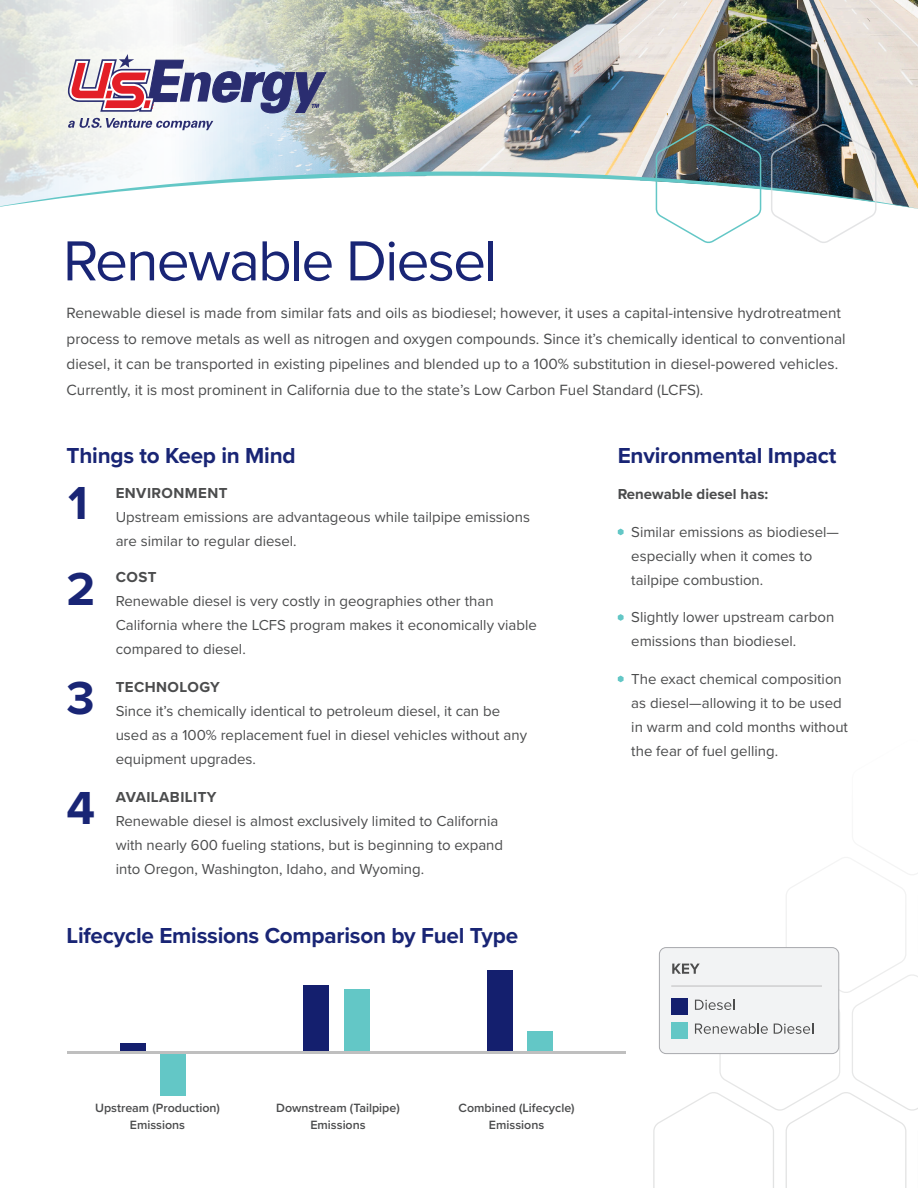
<style>
.page{position:relative;width:918px;height:1188px;background:#fff}
.page>*{position:absolute;margin:0;border:0;box-sizing:border-box;transform-origin:0 0}
.t1{font:58.5px "Proxima Nova";letter-spacing:-.03em;color:#192575}
.t2{font:700 48px "Proxima Nova";color:#192575}
.t3{font:700 22.5px "Proxima Nova";letter-spacing:-.01em;color:#192575}
.t4{font:15.3px/25.5px "Proxima Nova";color:#4b4c4d}
.t5{font:15px/24px "Proxima Nova";color:#4b4c4d}
.t6{font:700 15px "Proxima Nova";letter-spacing:.03em;color:#4b4c4d}
.t7{font:700 15px "Proxima Nova";color:#4b4c4d}
.t8{font:600 12.45px/16.6px "Proxima Nova";color:#4b4c4d;text-align:center}
</style>
<div class="page">
<img style="left:0;top:0;width:918px;height:20px">
<svg style="left:618px;top:529px;width:6px;height:6px"></svg>
<svg style="left:618px;top:614px;width:6px;height:7px"></svg>
<svg style="left:618px;top:676px;width:6px;height:6px"></svg>
<div style="left:120px;top:1043px;width:26px;height:8px;background:#141f6e"></div>
<div style="left:303px;top:986px;width:26px;height:65px;background:#141f6e"></div>
<div style="left:487px;top:971px;width:26px;height:80px;background:#141f6e"></div>
<div style="left:527px;top:1031px;width:26px;height:20px;background:#63c7c6"></div>
<div style="left:344px;top:989px;width:26px;height:62px;background:#63c7c6"></div>
<div style="left:160px;top:1052px;width:26px;height:43px;background:#63c7c6"></div>
<hr style="left:68px;top:1051px;width:558px;height:2px;background:#bfbfbf">
<svg style="left:653px;top:857px;width:265px;height:331px"></svg>
<img style="left:0;top:20px;width:918px;height:224px">
<h1 class="t1" style="left:63px;top:235px;width:436px">Renewable Diesel</h1>
<p class="t4" style="left:67px;top:301px;width:781px">Renewable diesel is made from similar fats and oils as biodiesel; however, it uses a capital-intensive hydrotreatment process to remove metals as well as nitrogen and oxygen compounds. Since it’s chemically identical to conventional diesel, it can be transported in existing pipelines and blended up to a 100% substitution in diesel-powered vehicles.<br>Currently, it is most prominent in California due to the state’s Low Carbon Fuel Standard (LCFS).</p>
<h3 class="t3" style="left:67px;top:446px;width:231px">Things to Keep in Mind</h3>
<p class="t6" style="left:116px;top:486px;width:113px">ENVIRONMENT</p>
<p class="t5" style="left:116px;top:505px;width:416px">Upstream emissions are advantageous while tailpipe emissions are similar to regular diesel.</p>
<h2 class="t2" style="left:68px;top:483px;width:21px">1</h2>
<h2 class="t2" style="left:67px;top:569px;width:30px">2</h2>
<p class="t6" style="left:116px;top:571px;width:42px">COST</p>
<p class="t5" style="left:116px;top:590px;width:423px">Renewable diesel is very costly in geographies other than<br>California where the LCFS program makes it economically viable compared to diesel.</p>
<h2 class="t2" style="left:67px;top:677px;width:30px">3</h2>
<p class="t6" style="left:116px;top:681px;width:106px">TECHNOLOGY</p>
<p class="t5" style="left:116px;top:700px;width:413px">Since it’s chemically identical to petroleum diesel, it can be used as a 100% replacement fuel in diesel vehicles without any equipment upgrades.</p>
<h2 class="t2" style="left:67px;top:788px;width:30px">4</h2>
<p class="t6" style="left:116px;top:791px;width:102px">AVAILABILITY</p>
<p class="t5" style="left:116px;top:810px;width:389px">Renewable diesel is almost exclusively limited to California with nearly 600 fueling stations, but is beginning to expand into Oregon, Washington, Idaho, and Wyoming.</p>
<h3 class="t3" style="left:66px;top:926px;width:453px">Lifecycle Emissions Comparison by Fuel Type</h3>
<h3 class="t3" style="left:618px;top:446px;width:220px">Environmental Impact</h3>
<p class="t7" style="left:618px;top:488px;width:152px">Renewable diesel has:</p>
<p class="t5" style="left:631px;top:520px;width:209px">Similar emissions as biodiesel— especially when it comes to tailpipe combustion.</p>
<p class="t5" style="left:631px;top:606px;width:204px">Slightly lower upstream carbon emissions than biodiesel.</p>
<p class="t5" style="left:631px;top:667px;width:218px">The exact chemical composition as diesel—allowing it to be used in warm and cold months without the fear of fuel gelling.</p>
<p class="t8" style="left:95px;top:1101px;width:126px">Upstream (Production)<br>Emissions</p>
<p class="t8" style="left:276px;top:1101px;width:125px">Downstream (Tailpipe)<br>Emissions</p>
<p class="t8" style="left:459px;top:1101px;width:118px">Combined (Lifecycle)<br>Emissions</p>
</div>
